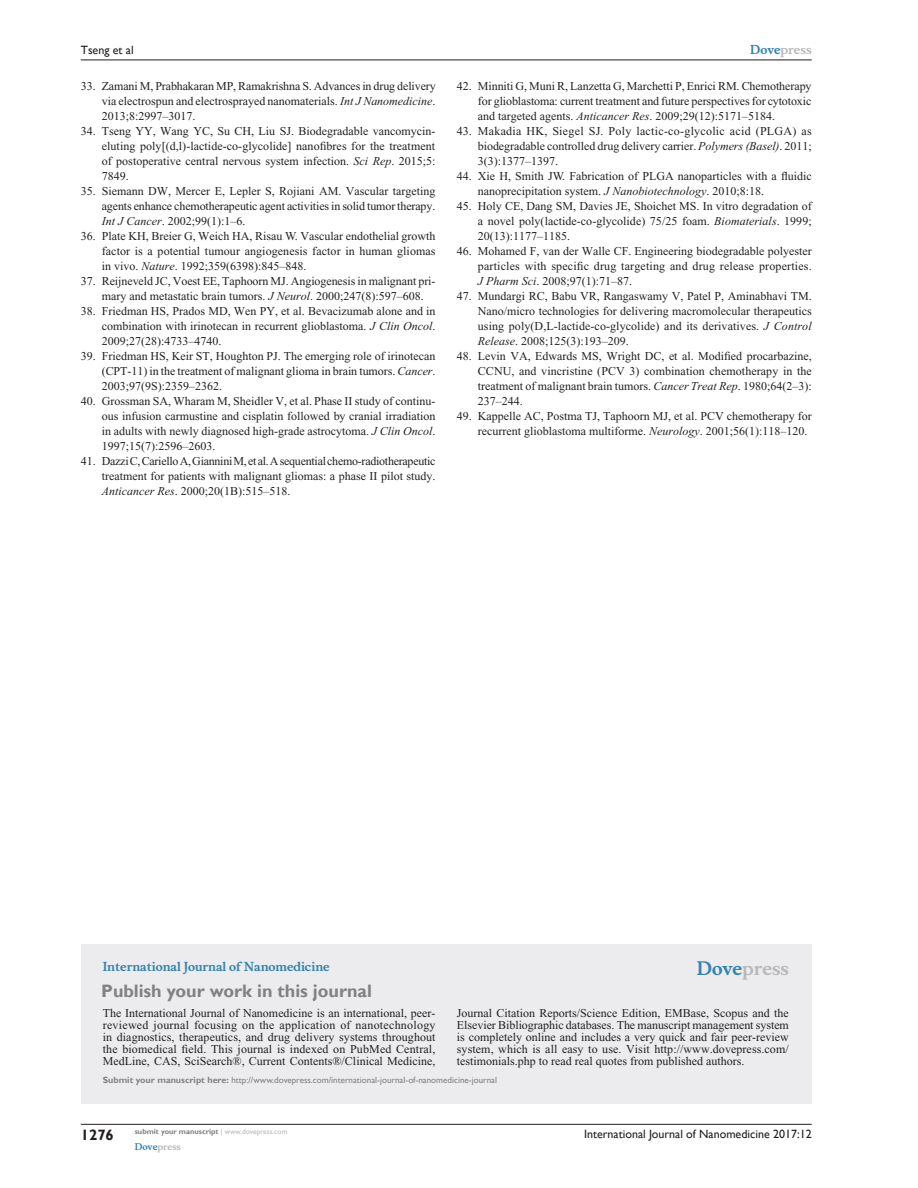
<style>
.page{position:relative;width:918px;height:1188px;background:#fff}
.page>*{position:absolute;margin:0;border:0;box-sizing:border-box;transform-origin:0 0}
.PromBx-H1{font:700 18px "Gill Sans";color:#808285}
.PromBx-Brand{font:700 18px "Musee";color:#b8b9bc}
.t1{font:700 15px "Gill Sans";color:#231f20}
.RefNL2{font:12px/15px "Times New Roman";color:#231f20;text-align:justify}
.PromBx-Tx{font:12px/12px "Times New Roman";color:#231f20;text-align:justify}
.t2{font:12px "Gill Sans";color:#231f20}
.PromBx-JrnlName{font:700 12px "Musee";color:#3485ae}
.t3{font:700 12px "Musee";color:#b8b9bc}
.PromBx-SubmitMssWebA{font:9px "Gill Sans";color:#808285}
.t4{font:700 9px "Musee";color:#b8b9bc}
.t5{font:700 7.5px "Gill Sans";color:#808285}
.s1{font-style:italic}
.s2{color:#3485ae}
.s3{font-weight:700}
.s4{font-weight:400;color:#b8b9bc}
</style>
<div class="page">
<div style="left:81px;top:944px;width:731px;height:159px;background:#ececee"></div>
<hr style="left:81px;top:1124px;width:731px;height:1px;background:#231f20">
<hr style="left:81px;top:60px;width:731px;height:1px;background:#231f20">
<p class="t2" style="left:81px;top:43px;width:54px">Tseng et al</p>
<p class="RefNL2" style="left:102px;top:79px;width:336px;text-indent:-21px">33. Zamani M, Prabhakaran MP, Ramakrishna S. Advances in drug delivery via electrospun and electrosprayed nanomaterials. <span class="s1">Int J Nanomedicine</span>.<br>2013;8:2997–3017.</p>
<p class="RefNL2" style="left:102px;top:124px;width:335px;text-indent:-21px">34. Tseng YY, Wang YC, Su CH, Liu SJ. Biodegradable vancomycin&shy;eluting poly[(d,l)-lactide-co-glycolide] nanofibres for the treatment of postoperative central nervous system infection. <span class="s1">Sci Rep</span>. 2015;5:<br>7849.</p>
<p class="RefNL2" style="left:102px;top:184px;width:335px;text-indent:-21px">35. Siemann DW, Mercer E, Lepler S, Rojiani AM. Vascular targeting agents enhance chemotherapeutic agent activities in solid tumor therapy.<br><span class="s1">Int J Cancer</span>. 2002;99(1):1–6.</p>
<p class="RefNL2" style="left:102px;top:229px;width:335px;text-indent:-21px">36. Plate KH, Breier G, Weich HA, Risau W. Vascular endothelial growth factor is a potential tumour angiogenesis factor in human gliomas in vivo. <span class="s1">Nature</span>. 1992;359(6398):845–848.</p>
<p class="RefNL2" style="left:102px;top:274px;width:335px;text-indent:-21px">37. Reijneveld JC, Voest EE, Taphoorn MJ. Angiogenesis in malignant pri&shy;mary and metastatic brain tumors. <span class="s1">J Neurol</span>. 2000;247(8):597–608.</p>
<p class="RefNL2" style="left:102px;top:304px;width:335px;text-indent:-21px">38. Friedman HS, Prados MD, Wen PY, et al. Bevacizumab alone and in combination with irinotecan in recurrent glioblastoma. <span class="s1">J Clin Oncol</span>.<br>2009;27(28):4733–4740.</p>
<p class="RefNL2" style="left:102px;top:349px;width:335px;text-indent:-21px">39. Friedman HS, Keir ST, Houghton PJ. The emerging role of irinotecan (CPT-11) in the treatment of malignant glioma in brain tumors. <span class="s1">Cancer</span>.<br>2003;97(9S):2359–2362.</p>
<p class="RefNL2" style="left:102px;top:394px;width:335px;text-indent:-21px">40. Grossman SA, Wharam M, Sheidler V, et al. Phase II study of continu&shy;ous infusion carmustine and cisplatin followed by cranial irradiation in adults with newly diagnosed high-grade astrocytoma. <span class="s1">J Clin Oncol</span>.<br>1997;15(7):2596–2603.</p>
<p class="RefNL2" style="left:102px;top:454px;width:335px;text-indent:-21px">41. Dazzi C, Cariello A, Giannini M, et al. A sequential chemo-radiotherapeutic treatment for patients with malignant gliomas: a phase II pilot study.<br><span class="s1">Anticancer Res</span>. 2000;20(1B):515–518.</p>
<p class="t3" style="left:750px;top:43px;width:63px"><span class="s2">Dove</span>press</p>
<p class="RefNL2" style="left:478px;top:79px;width:335px;text-indent:-21px">42. Minniti G, Muni R, Lanzetta G, Marchetti P, Enrici RM. Chemotherapy for glioblastoma: current treatment and future perspectives for cytotoxic and targeted agents. <span class="s1">Anticancer Res</span>. 2009;29(12):5171–5184.</p>
<p class="RefNL2" style="left:478px;top:124px;width:335px;text-indent:-21px">43. Makadia HK, Siegel SJ. Poly lactic-co-glycolic acid (PLGA) as biodegradable controlled drug delivery carrier. <span class="s1">Polymers (Basel)</span>. 2011; 3(3):1377–1397.</p>
<p class="RefNL2" style="left:478px;top:169px;width:335px;text-indent:-21px">44. Xie H, Smith JW. Fabrication of PLGA nanoparticles with a fluidic nanoprecipitation system. <span class="s1">J Nanobiotechnology</span>. 2010;8:18.</p>
<p class="RefNL2" style="left:478px;top:199px;width:335px;text-indent:-21px">45. Holy CE, Dang SM, Davies JE, Shoichet MS. In vitro degradation of a novel poly(lactide-co-glycolide) 75/25 foam. <span class="s1">Biomaterials</span>. 1999; 20(13):1177–1185.</p>
<p class="RefNL2" style="left:478px;top:244px;width:335px;text-indent:-21px">46. Mohamed F, van der Walle CF. Engineering biodegradable polyester particles with specific drug targeting and drug release properties.<br><span class="s1">J Pharm Sci</span>. 2008;97(1):71–87.</p>
<p class="RefNL2" style="left:478px;top:289px;width:335px;text-indent:-21px">47. Mundargi RC, Babu VR, Rangaswamy V, Patel P, Aminabhavi TM.<br>Nano/micro technologies for delivering macromolecular therapeutics using poly(D,L-lactide-co-glycolide) and its derivatives. <span class="s1">J Control Release</span>. 2008;125(3):193–209.</p>
<p class="RefNL2" style="left:478px;top:349px;width:335px;text-indent:-21px">48. Levin VA, Edwards MS, Wright DC, et al. Modified procarbazine, CCNU, and vincristine (PCV 3) combination chemotherapy in the treatment of malignant brain tumors. <span class="s1">Cancer Treat Rep</span>. 1980;64(2–3):<br>237–244.</p>
<p class="RefNL2" style="left:478px;top:409px;width:335px;text-indent:-21px">49. Kappelle AC, Postma TJ, Taphoorn MJ, et al. PCV chemotherapy for recurrent glioblastoma multiforme. <span class="s1">Neurology</span>. 2001;56(1):118–120.</p>
<p class="PromBx-JrnlName" style="left:103px;top:959px;width:228px">International Journal of Nanomedicine</p>
<p class="PromBx-H1" style="left:101px;top:980px;width:272px">Publish your work in this journal</p>
<p class="PromBx-Brand" style="left:697px;top:958px;width:94px"><span class="s2">Dove</span>press</p>
<p class="PromBx-Tx" style="left:103px;top:1007px;width:334px">The International Journal of Nanomedicine is an international, peer&shy;reviewed journal focusing on the application of nanotechnology in diagnostics, therapeutics, and drug delivery systems throughout the biomedical field. This journal is indexed on PubMed Central, MedLine, CAS, SciSearch®, Current Contents®/Clinical Medicine,</p>
<p class="PromBx-Tx" style="left:457px;top:1007px;width:334px">Journal Citation Reports/Science Edition, EMBase, Scopus and the Elsevier Bibliographic databases. The manuscript management system is completely online and includes a very quick and fair peer-review system, which is all easy to use. Visit http://www.dovepress.com/ testimonials.php to read real quotes from published authors.</p>
<p class="PromBx-SubmitMssWebA" style="left:103px;top:1075px;width:396px"><span class="s3">Submit your manuscript here:</span> http://www.dovepress.com/international-journal-of-nanomedicine-journal</p>
<p class="t1" style="left:81px;top:1126px;width:35px">1276</p>
<p class="t5" style="left:135px;top:1127px;width:154px">submit your manuscript <span class="s4">| www.dovepress.com</span></p>
<p class="t4" style="left:135px;top:1141px;width:48px"><span class="s2">Dove</span>press</p>
<p class="t2" style="left:584px;top:1127px;width:229px">International Journal of Nanomedicine 2017:12</p>
</div>
